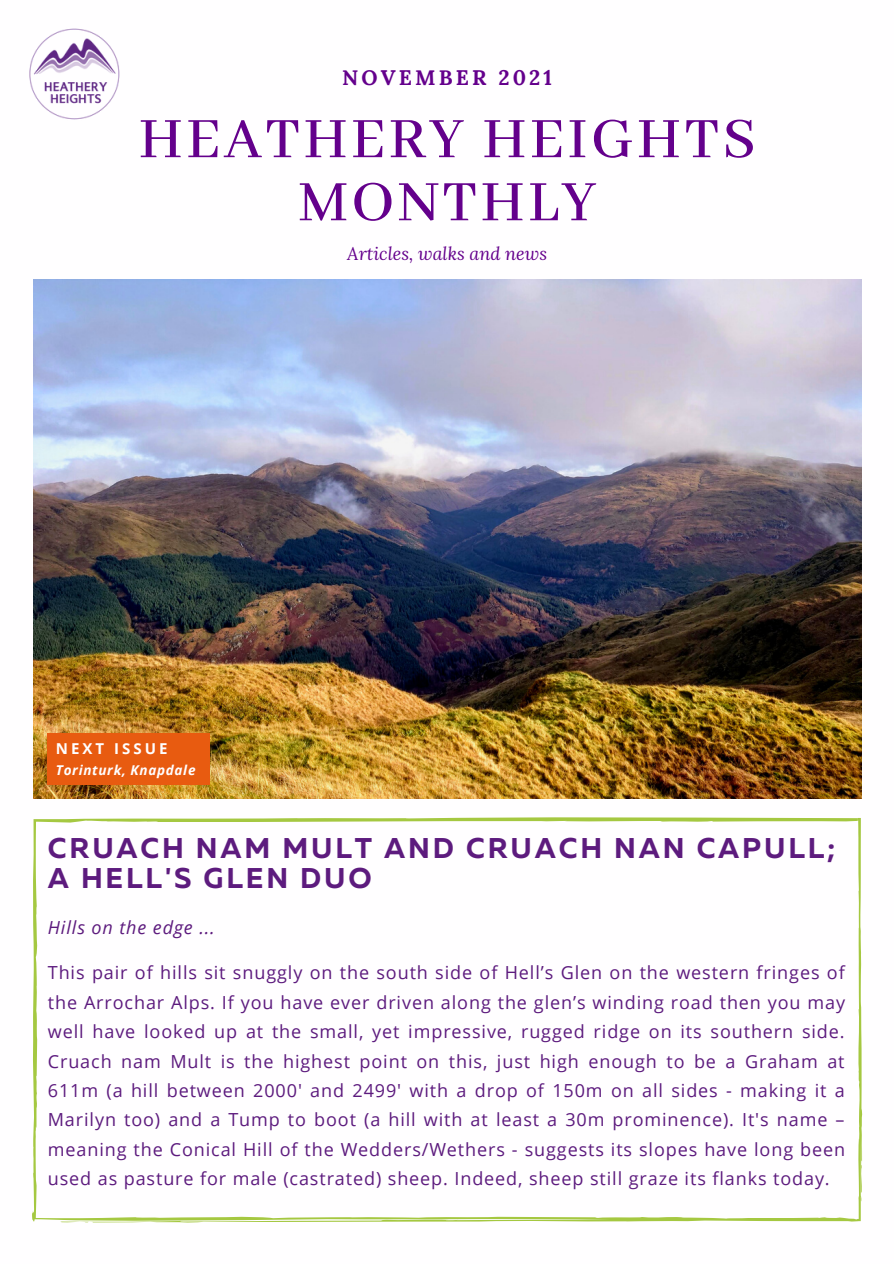
<style>
.page{position:relative;width:894px;height:1264px;background:#fff}
.page>*{position:absolute;margin:0;border:0;box-sizing:border-box;transform-origin:0 0}
.t1{font:500 63px/63px "Abhaya Libre";letter-spacing:.05em;color:#64008c;text-align:center}
.t2{font:700 28.5px/30.5px "Muller";letter-spacing:.1em;color:#5d1b7e}
.t3{font:700 21px "Lora";letter-spacing:.15em;color:#64008c}
.t4{font:18px/29.4px "Open Sans";letter-spacing:.05em;color:#5d1b7e;text-align:justify}
.t5{font:italic 18px "Lora";color:#64008c}
.t6{font:italic 18px "Open Sans";letter-spacing:.05em;color:#5d1b7e}
.t7{font:700 15px "Open Sans";letter-spacing:.2em;color:#fffeff}
.t8{font:italic 700 13.5px "Open Sans";letter-spacing:.05em;color:#fffeff}
</style>
<div class="page">
<img style="left:33px;top:279px;width:828px;height:519px">
<div style="left:48px;top:733px;width:162px;height:51px;background:#e85b10"></div>
<svg style="left:32px;top:817px;width:830px;height:406px"></svg>
<img style="left:29px;top:28px;width:91px;height:92px">
<p class="t3" style="left:342px;top:64px;width:211px">NOVEMBER 2021</p>
<p class="t1" style="left:138px;top:110px;width:618px">HEATHERY HEIGHTS<br>MONTHLY</p>
<p class="t5" style="left:347px;top:241px;width:201px">Articles, walks and news</p>
<p class="t7" style="left:56px;top:737px;width:113px">NEXT ISSUE</p>
<p class="t8" style="left:56px;top:760px;width:141px">Torinturk, Knapdale</p>
<p class="t2" style="left:48px;top:835px;width:789px">CRUACH NAM MULT AND CRUACH NAN CAPULL;<br>A HELL'S GLEN DUO</p>
<p class="t6" style="left:48px;top:915px;width:168px">Hills on the edge ...</p>
<p class="t4" style="left:48px;top:957px;width:798px">This pair of hills sit snuggly on the south side of Hell’s Glen on the western fringes of the Arrochar Alps. If you have ever driven along the glen’s winding road then you may well have looked up at the small, yet impressive, rugged ridge on its southern side.<br>Cruach nam Mult is the highest point on this, just high enough to be a Graham at 611m (a hill between 2000' and 2499' with a drop of 150m on all sides - making it a Marilyn too) and a Tump to boot (a hill with at least a 30m prominence). It's name – meaning the Conical Hill of the Wedders/Wethers - suggests its slopes have long been used as pasture for male (castrated) sheep. Indeed, sheep still graze its flanks today.</p>
</div>
